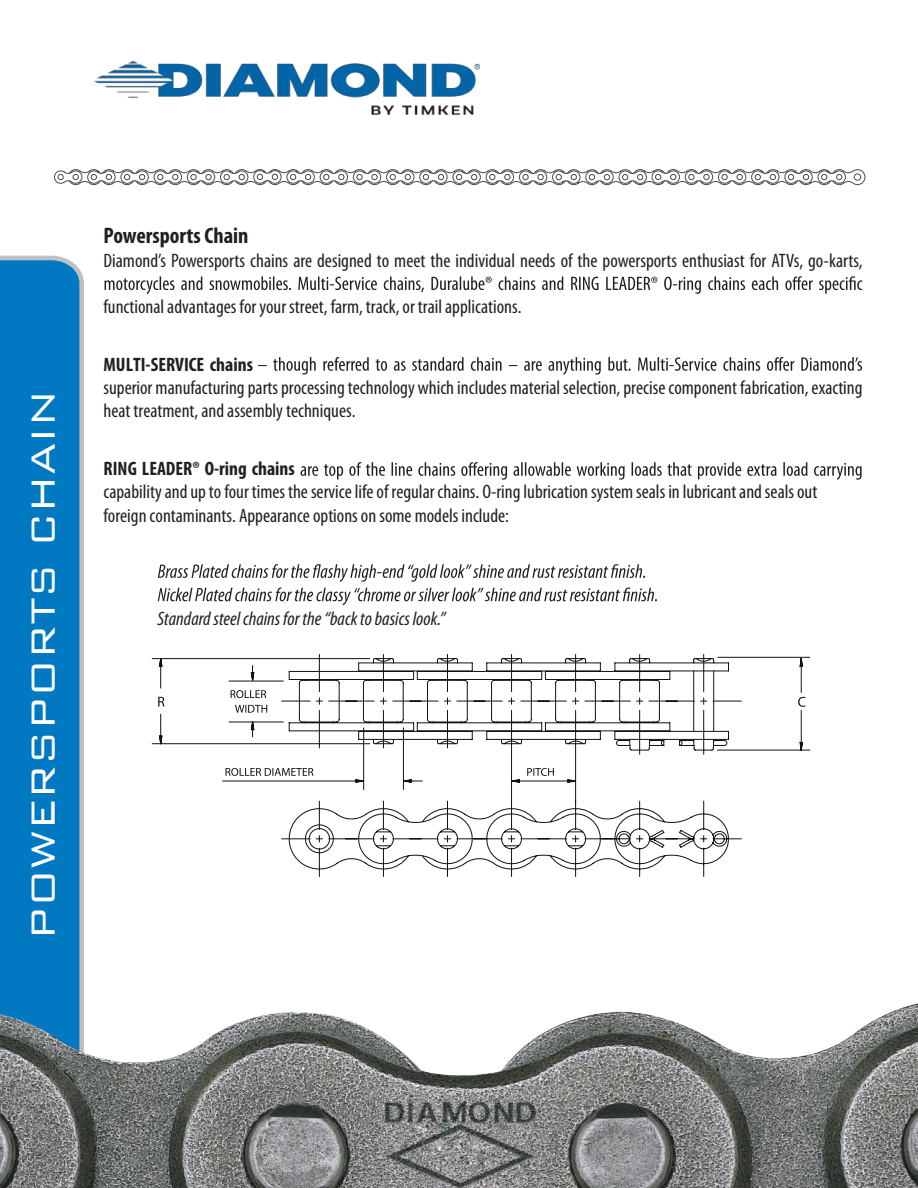
<style>
.page{position:relative;width:918px;height:1188px;background:#fff}
.page>*{position:absolute;margin:0;border:0;box-sizing:border-box;transform-origin:0 0}
.t1{font:300 44.85px "Bank Gothic";color:#fff}
.t2{font:700 condensed 22.5px "Myriad Pro";color:#241f1f}
.t3{font:condensed 19.5px/23.9px "Myriad Pro";color:#241f1f}
.t4{font:italic condensed 19.5px "Myriad Pro";color:#241f1f}
.t5{font:700 condensed 19.5px "Myriad Pro";color:#241f1f}
</style>
<div class="page">
<svg style="left:0;top:255px;width:84px;height:629px;background:#0c7dc2"></svg>
<img style="left:0;top:884px;width:918px;height:304px">
<svg style="left:54px;top:169px;width:811px;height:16px"></svg>
<svg style="left:104px;top:276px;width:758px;height:18px"></svg>
<svg style="left:258px;top:357px;width:604px;height:18px"></svg>
<svg style="left:301px;top:462px;width:561px;height:18px"></svg>
<svg style="left:158px;top:564px;width:487px;height:18px"></svg>
<svg style="left:158px;top:588px;width:499px;height:17px"></svg>
<svg style="left:152px;top:654px;width:590px;height:223px"></svg>
<svg style="left:228px;top:656px;width:581px;height:2px"></svg>
<svg style="left:158px;top:658px;width:653px;height:132px"></svg>
<img style="left:94px;top:61px;width:386px;height:54px">
<h1 class="t1" style="left:9px;top:940px;width:552px;rotate:-90deg">POWERSPORTS CHAIN</h1>
<p class="t2" style="left:104px;top:222px;width:147px">Powersports Chain</p>
<p class="t3" style="left:104px;top:248px;width:761px">Diamond’s Powersports chains are designed to meet the individual needs of the powersports enthusiast for ATVs, go-karts,</p>
<p class="t3" style="left:104px;top:295px;width:419px">functional advantages for your street, farm, track, or trail applications.</p>
<p class="t5" style="left:104px;top:352px;width:151px">MULTI-SERVICE chains</p>
<p class="t3" style="left:104px;top:375px;width:761px">superior manufacturing parts processing technology which includes material selection, precise component fabrication, exacting heat treatment, and assembly techniques.</p>
<p class="t5" style="left:104px;top:457px;width:193px">RING LEADER® O-ring chains</p>
<p class="t3" style="left:104px;top:480px;width:715px">capability and up to four times the service life of regular chains. O-ring lubrication system seals in lubricant and seals out foreign contaminants. Appearance options on some models include:</p>
<p class="t4" style="left:157px;top:606px;width:290px">Standard steel chains for the “back to basics look.”</p>
</div>
